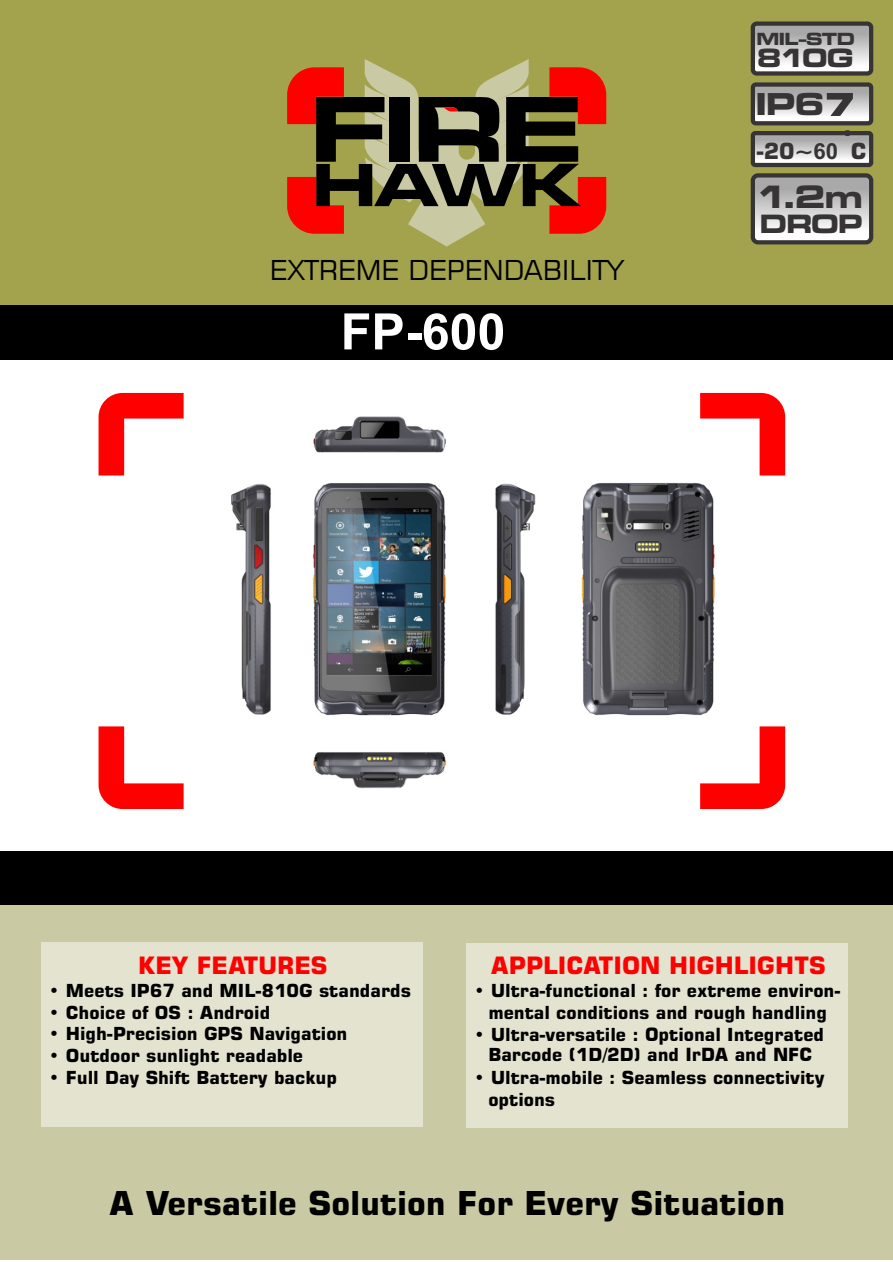
<style>
.page{position:relative;width:893px;height:1262px;background:#fff}
.page>*{position:absolute;margin:0;border:0;box-sizing:border-box;transform-origin:0 0}
.t1{font:97.05px "Microgramma Becker Bold Extd";color:#000}
.t2{font:63.15px "Microgramma Becker Bold Extd";color:#000}
.t3{font:700 50.25px "Arial";color:#fff}
.t4{font:33.6px "Microgramma Becker Bold Extd";color:#373435}
.t5{font:700 33px "Square 721 BT";color:#000}
.t6{font:32.85px "Microgramma Becker Bold Extd";color:#373435}
.t7{font:27.6px "Square 721 BT";color:#000}
.t8{font:27.45px "Microgramma Becker Bold Extd";color:#373435}
.t9{font:700 24px "Square 721 BT";color:#f00}
.t10{font:700 22.2px "Square 721 BT";color:#373435}
.t11{font:18.3px "Microgramma Becker Bold Extd";color:#373435}
.t12{font:700 18px/21.8px "Square 721 BT";color:#000;text-align:center}
.t13{font:700 11.1px "Square 721 BT";color:#373435}
.s1{font-family:"Arial"}
</style>
<div class="page">
<img style="left:231px;top:416px;width:550px;height:373px">
<div style="left:0;top:0;width:893px;height:305px;background:#a3a34e"></div>
<svg style="left:287px;top:67px;width:57px;height:57px"></svg>
<svg style="left:549px;top:67px;width:57px;height:57px"></svg>
<svg style="left:287px;top:177px;width:57px;height:57px"></svg>
<svg style="left:549px;top:177px;width:57px;height:57px"></svg>
<svg style="left:365px;top:59px;width:163px;height:187px"></svg>
<div style="left:0;top:305px;width:893px;height:54px;background:#000"></div>
<div style="left:0;top:850px;width:893px;height:55px;background:#000"></div>
<div style="left:0;top:905px;width:893px;height:355px;background:#c9c9a3"></div>
<svg style="left:752px;top:133px;width:119px;height:32px;background:#cfcfcf"></svg>
<div style="left:750px;top:131px;width:123px;height:36px;border:4px solid #373435;border-radius:2px"></div>
<svg style="left:98px;top:393px;width:86px;height:82px"></svg>
<svg style="left:700px;top:393px;width:85px;height:82px"></svg>
<svg style="left:98px;top:726px;width:86px;height:83px"></svg>
<svg style="left:700px;top:726px;width:85px;height:83px"></svg>
<div style="left:752px;top:24px;width:119px;height:49px;background:linear-gradient(to bottom,#999,#fff);border-radius:4px"></div>
<div style="left:750px;top:21px;width:123px;height:55px;border:4px solid #373435;border-radius:4px"></div>
<svg style="left:752px;top:85px;width:119px;height:38px;background:#cfcfcf"></svg>
<div style="left:750px;top:82px;width:123px;height:43px;border:4px solid #373435;border-radius:3px"></div>
<div style="left:41px;top:943px;width:381px;height:184px;background:#e3e3d0"></div>
<div style="left:466px;top:943px;width:381px;height:184px;background:#e3e3d0"></div>
<svg style="left:752px;top:175px;width:119px;height:67px;background:#d0d0d0"></svg>
<div style="left:750px;top:173px;width:123px;height:71px;border:4px solid #373435;border-radius:5px"></div>
<h1 class="t1" style="left:311px;top:86px;width:270px">FIRE</h1>
<h2 class="t2" style="left:313px;top:157px;width:268px">HAWK</h2>
<h3 class="t7" style="left:270px;top:259px;width:355px">EXTREME DEPENDABILITY</h3>
<h3 class="t3" style="left:341px;top:313px;width:166px">FP-600</h3>
<p class="t11" style="left:756px;top:30px;width:99px">MIL-STD</p>
<h3 class="t8" style="left:756px;top:46px;width:98px">810G</h3>
<h3 class="t6" style="left:756px;top:90px;width:100px">IP67</h3>
<p class="t13" style="left:844px;top:128px;width:8px">o</p>
<p class="t10" style="left:756px;top:142px;width:111px">-20~<span class="s1">60</span> C</p>
<h3 class="t4" style="left:756px;top:181px;width:107px">1.2m</h3>
<h3 class="t8" style="left:760px;top:212px;width:104px">DROP</h3>
<h3 class="t9" style="left:138px;top:955px;width:191px">KEY FEATURES</h3>
<p class="t12" style="left:49px;top:981px;width:363px">• Meets IP67 and MIL-810G standards</p>
<p class="t12" style="left:49px;top:1003px;width:223px">• Choice of OS : Android</p>
<p class="t12" style="left:49px;top:1024px;width:300px">• High-Precision GPS Navigation</p>
<p class="t12" style="left:49px;top:1046px;width:256px">• Outdoor sunlight readable</p>
<p class="t12" style="left:49px;top:1068px;width:289px">• Full Day Shift Battery backup</p>
<h3 class="t9" style="left:490px;top:955px;width:336px">APPLICATION HIGHLIGHTS</h3>
<p class="t12" style="left:474px;top:981px;width:367px">• Ultra-functional : for extreme environ&shy;mental conditions and rough handling</p>
<p class="t12" style="left:474px;top:1025px;width:351px;line-height:20.9px">• Ultra-versatile : Optional Integrated<br>Barcode (1D/2D) and IrDA and NFC</p>
<p class="t12" style="left:488px;top:1068px;width:338px;text-align:left;text-indent:-14px">• Ultra-mobile : Seamless connectivity options</p>
<h3 class="t5" style="left:109px;top:1190px;width:677px">A Versatile Solution For Every Situation</h3>
</div>
